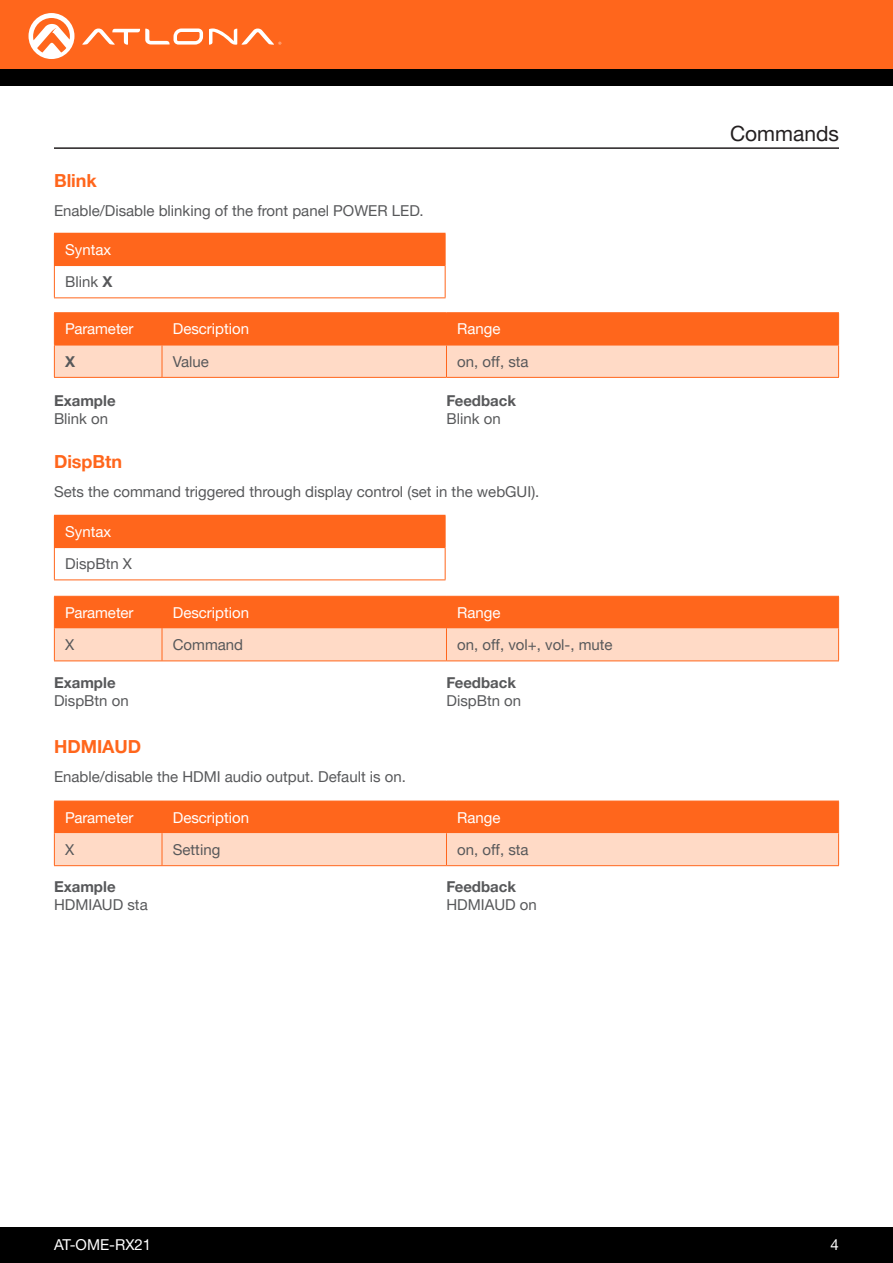
<style>
.page{position:relative;width:893px;height:1263px;background:#fff}
.page>*{position:absolute;margin:0;border:0;box-sizing:border-box;transform-origin:0 0}
.Non_TOC_Section_Head{font:21px "Helvetica Neue LTW1 G";color:#231f20}
.Command{font:700 18px "Helvetica Neue LTW1 G";color:#ff661c}
.Callout_descriptions{font:15px "Helvetica Neue LTW1 G";color:#57585a}
.t1{font:15px "Helvetica Neue LTW1 G";color:#fff}
.General_Text{font:15px "Helvetica Neue LTW1 G";color:#57585a}
.General_Text-2{font:700 15px "Helvetica Neue LTW1 G";color:#57585a}
.Numbered_Steps{font:15px "Helvetica Neue LTW1 G";color:#57585a}
.s1{font-weight:700}
</style>
<div class="page">
<div style="left:0;top:1227px;width:893px;height:36px;background:#000"></div>
<div style="left:0;top:0;width:893px;height:69px;background:#ff661c"></div>
<div style="left:0;top:69px;width:893px;height:16px;background:#000"></div>
<svg style="left:82px;top:29px;width:121px;height:16px"></svg>
<svg style="left:209px;top:28px;width:72px;height:17px"></svg>
<svg style="left:29px;top:13px;width:45px;height:46px"></svg>
<hr style="left:54px;top:147px;width:785px;height:2px;background:#231f20">
<div style="left:54px;top:233px;width:391px;height:33px;background:#ff661c"></div>
<hr style="left:54px;top:233px;width:392px;height:1px;background:#ff661c">
<hr style="left:445px;top:234px;width:1px;height:32px;background:#ff661c">
<hr style="left:54px;top:266px;width:1px;height:31px;background:#ff661c">
<hr style="left:445px;top:266px;width:1px;height:31px;background:#ff661c">
<hr style="left:54px;top:297px;width:392px;height:1px;background:#ff661c">
<svg style="left:55px;top:313px;width:783px;height:64px;background:#ff9e6f"></svg>
<hr style="left:54px;top:313px;width:1px;height:32px;background:#ff661c">
<hr style="left:54px;top:312px;width:108px;height:1px;background:#ff661c">
<hr style="left:162px;top:312px;width:284px;height:1px;background:#ff661c">
<hr style="left:446px;top:312px;width:393px;height:1px;background:#ff661c">
<hr style="left:162px;top:313px;width:1px;height:32px;background:#ff661c">
<hr style="left:446px;top:313px;width:1px;height:32px;background:#ff661c">
<hr style="left:838px;top:313px;width:1px;height:32px;background:#ff661c">
<hr style="left:54px;top:345px;width:1px;height:32px;background:#ff661c">
<hr style="left:54px;top:345px;width:108px;height:1px;background:#ff661c">
<hr style="left:162px;top:345px;width:284px;height:1px;background:#ff661c">
<hr style="left:446px;top:345px;width:393px;height:1px;background:#ff661c">
<hr style="left:162px;top:345px;width:1px;height:32px;background:#ff661c">
<hr style="left:446px;top:345px;width:1px;height:32px;background:#ff661c">
<hr style="left:838px;top:345px;width:1px;height:32px;background:#ff661c">
<hr style="left:54px;top:377px;width:108px;height:1px;background:#ff661c">
<hr style="left:162px;top:377px;width:284px;height:1px;background:#ff661c">
<hr style="left:446px;top:377px;width:393px;height:1px;background:#ff661c">
<div style="left:54px;top:515px;width:391px;height:33px;background:#ff661c"></div>
<hr style="left:54px;top:515px;width:392px;height:1px;background:#ff661c">
<hr style="left:54px;top:579px;width:392px;height:1px;background:#ff661c">
<hr style="left:445px;top:516px;width:1px;height:32px;background:#ff661c">
<hr style="left:54px;top:548px;width:1px;height:31px;background:#ff661c">
<hr style="left:445px;top:548px;width:1px;height:31px;background:#ff661c">
<svg style="left:55px;top:597px;width:783px;height:63px;background:#ffa071"></svg>
<hr style="left:54px;top:596px;width:108px;height:1px;background:#ff661c">
<hr style="left:162px;top:596px;width:284px;height:1px;background:#ff661c">
<hr style="left:446px;top:596px;width:393px;height:1px;background:#ff661c">
<hr style="left:54px;top:597px;width:1px;height:32px;background:#ff661c">
<hr style="left:162px;top:597px;width:1px;height:32px;background:#ff661c">
<hr style="left:446px;top:597px;width:1px;height:32px;background:#ff661c">
<hr style="left:838px;top:597px;width:1px;height:32px;background:#ff661c">
<hr style="left:54px;top:629px;width:1px;height:31px;background:#ff661c">
<hr style="left:162px;top:629px;width:1px;height:31px;background:#ff661c">
<hr style="left:446px;top:629px;width:1px;height:31px;background:#ff661c">
<hr style="left:838px;top:629px;width:1px;height:31px;background:#ff661c">
<hr style="left:54px;top:660px;width:108px;height:1px;background:#ff661c">
<hr style="left:162px;top:660px;width:284px;height:1px;background:#ff661c">
<hr style="left:446px;top:660px;width:393px;height:1px;background:#ff661c">
<svg style="left:55px;top:802px;width:783px;height:63px;background:#ffa072"></svg>
<hr style="left:54px;top:801px;width:108px;height:1px;background:#ff661c">
<hr style="left:162px;top:801px;width:284px;height:1px;background:#ff661c">
<hr style="left:446px;top:801px;width:393px;height:1px;background:#ff661c">
<hr style="left:54px;top:801px;width:1px;height:32px;background:#ff661c">
<hr style="left:162px;top:801px;width:1px;height:32px;background:#ff661c">
<hr style="left:446px;top:801px;width:1px;height:32px;background:#ff661c">
<hr style="left:838px;top:801px;width:1px;height:32px;background:#ff661c">
<hr style="left:54px;top:833px;width:1px;height:32px;background:#ff661c">
<hr style="left:162px;top:833px;width:1px;height:32px;background:#ff661c">
<hr style="left:446px;top:833px;width:1px;height:32px;background:#ff661c">
<hr style="left:838px;top:833px;width:1px;height:32px;background:#ff661c">
<hr style="left:54px;top:865px;width:108px;height:1px;background:#ff661c">
<hr style="left:162px;top:865px;width:284px;height:1px;background:#ff661c">
<hr style="left:446px;top:865px;width:393px;height:1px;background:#ff661c">
<p class="Command" style="left:54px;top:170px;width:44px">Blink</p>
<p class="General_Text" style="left:54px;top:201px;width:371px">Enable/Disable blinking of the front panel POWER LED.</p>
<p class="t1" style="left:65px;top:240px;width:48px">Syntax</p>
<p class="Numbered_Steps" style="left:65px;top:272px;width:49px">Blink <span class="s1">X</span></p>
<p class="t1" style="left:65px;top:320px;width:70px">Parameter</p>
<p class="t1" style="left:173px;top:320px;width:78px">Description</p>
<p class="t1" style="left:457px;top:320px;width:45px">Range</p>
<p class="General_Text-2" style="left:65px;top:352px;width:12px">X</p>
<p class="Callout_descriptions" style="left:173px;top:352px;width:38px">Value</p>
<p class="Callout_descriptions" style="left:457px;top:352px;width:73px">on, off, sta</p>
<p class="General_Text-2" style="left:446px;top:391px;width:71px">Feedback</p>
<p class="General_Text" style="left:446px;top:409px;width:56px">Blink on</p>
<p class="Command" style="left:54px;top:450px;width:70px">DispBtn</p>
<p class="Callout_descriptions" style="left:54px;top:482px;width:487px">Sets the command triggered through display control (set in the webGUI).</p>
<p class="General_Text-2" style="left:54px;top:391px;width:63px">Example</p>
<p class="General_Text" style="left:54px;top:409px;width:56px">Blink on</p>
<p class="t1" style="left:65px;top:522px;width:48px">Syntax</p>
<p class="Numbered_Steps" style="left:65px;top:554px;width:68px">DispBtn X</p>
<p class="t1" style="left:65px;top:603px;width:70px">Parameter</p>
<p class="t1" style="left:173px;top:603px;width:78px">Description</p>
<p class="t1" style="left:457px;top:603px;width:45px">Range</p>
<p class="Callout_descriptions" style="left:65px;top:635px;width:11px">X</p>
<p class="Callout_descriptions" style="left:173px;top:635px;width:72px">Command</p>
<p class="Callout_descriptions" style="left:457px;top:635px;width:157px">on, off, vol+, vol-, mute</p>
<p class="General_Text-2" style="left:54px;top:673px;width:63px">Example</p>
<p class="General_Text" style="left:54px;top:691px;width:76px">DispBtn on</p>
<p class="Command" style="left:54px;top:735px;width:89px">HDMIAUD</p>
<p class="Callout_descriptions" style="left:54px;top:767px;width:354px">Enable/disable the HDMI audio output. Default is on.</p>
<p class="General_Text-2" style="left:446px;top:673px;width:71px">Feedback</p>
<p class="General_Text" style="left:446px;top:691px;width:76px">DispBtn on</p>
<p class="t1" style="left:65px;top:808px;width:70px">Parameter</p>
<p class="t1" style="left:173px;top:808px;width:78px">Description</p>
<p class="t1" style="left:457px;top:808px;width:45px">Range</p>
<p class="Callout_descriptions" style="left:65px;top:840px;width:11px">X</p>
<p class="Callout_descriptions" style="left:173px;top:840px;width:49px">Setting</p>
<p class="Callout_descriptions" style="left:457px;top:840px;width:73px">on, off, sta</p>
<p class="General_Text-2" style="left:54px;top:878px;width:63px">Example</p>
<p class="General_Text" style="left:54px;top:896px;width:95px">HDMIAUD sta</p>
<p class="General_Text-2" style="left:446px;top:878px;width:71px">Feedback</p>
<p class="General_Text" style="left:446px;top:896px;width:92px">HDMIAUD on</p>
<p class="Non_TOC_Section_Head" style="left:730px;top:120px;width:110px">Commands</p>
<p class="t1" style="left:54px;top:1235px;width:99px">AT-OME-RX21</p>
<p class="t1" style="left:831px;top:1235px;width:10px">4</p>
</div>
